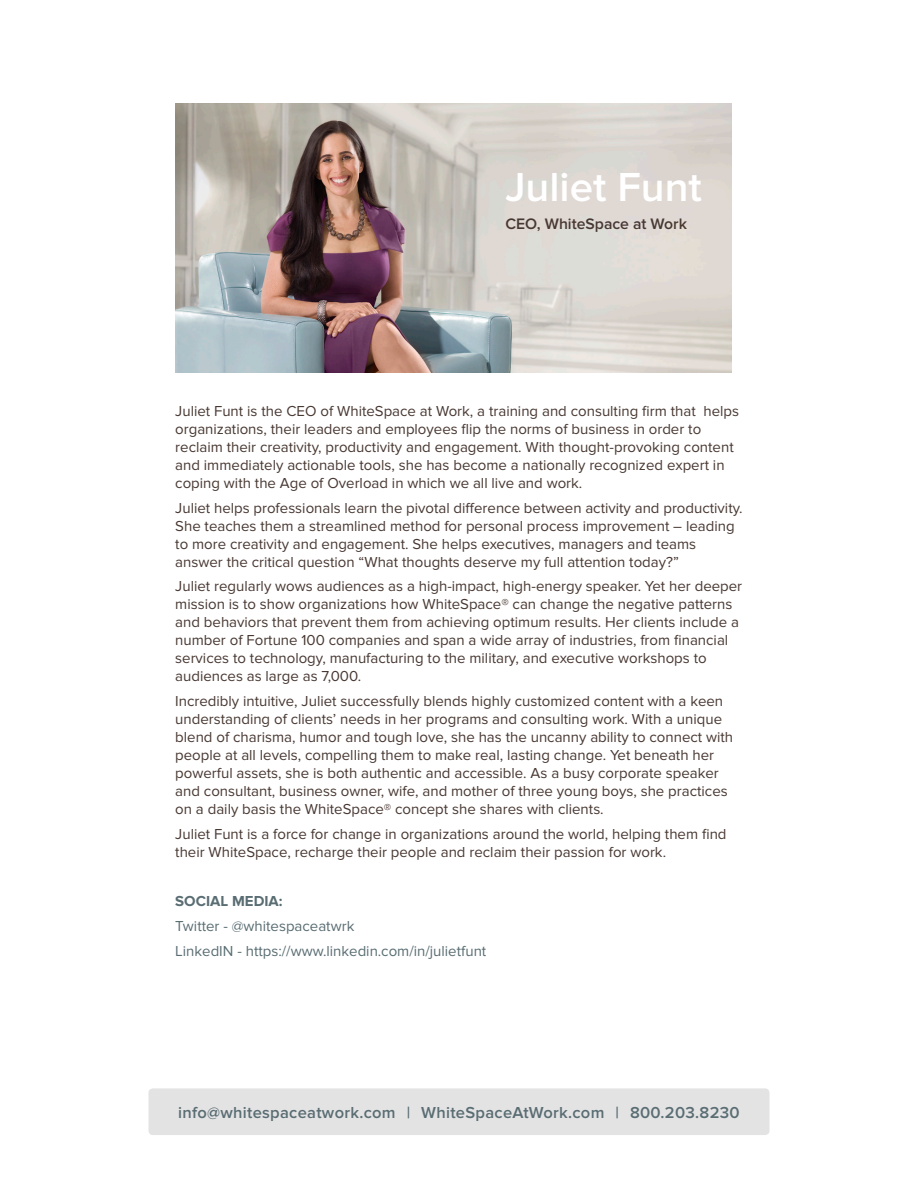
<style>
.page{position:relative;width:918px;height:1188px;background:#fff}
.page>*{position:absolute;margin:0;border:0;box-sizing:border-box;transform-origin:0 0}
.t1{font:600 42px "Proxima Nova";color:#fff}
.t2{font:600 16.5px "Proxima Nova";color:#596d73}
.t3{font:600 16.5px "Proxima Nova";letter-spacing:.02em;color:#596d73}
.t4{font:600 15.75px "Proxima Nova";color:#483832}
.t5{font:15px/18px "Proxima Nova";color:#483832}
.t6{font:15px/24.8px "Proxima Nova";color:#596d73}
.t7{font:700 15px "Proxima Nova";color:#596d73}
</style>
<div class="page">
<img style="left:175px;top:104px;width:557px;height:268px">
<div style="left:148px;top:1088px;width:621px;height:47px;background:#e4e3e4;border-radius:4px"></div>
<h1 class="t1" style="left:505px;top:162px;width:198px">Juliet Funt</h1>
<p class="t4" style="left:505px;top:214px;width:183px">CEO, WhiteSpace at Work</p>
<p class="t5" style="left:175px;top:402px;width:565px">Juliet Funt is the CEO of WhiteSpace at Work, a training and consulting firm that helps organizations, their leaders and employees flip the norms of business in order to reclaim their creativity, productivity and engagement. With thought-provoking content and immediately actionable tools, she has become a nationally recognized expert in coping with the Age of Overload in which we all live and work.</p>
<p class="t5" style="left:175px;top:499px;width:569px">Juliet helps professionals learn the pivotal difference between activity and productivity.<br>She teaches them a streamlined method for personal process improvement – leading to more creativity and engagement. She helps executives, managers and teams answer the critical question “What thoughts deserve my full attention today?”</p>
<p class="t5" style="left:175px;top:578px;width:568px">Juliet regularly wows audiences as a high-impact, high-energy speaker. Yet her deeper mission is to show organizations how WhiteSpace® can change the negative patterns and behaviors that prevent them from achieving optimum results. Her clients include a number of Fortune 100 companies and span a wide array of industries, from financial services to technology, manufacturing to the military, and executive workshops to audiences as large as 7,000.</p>
<p class="t5" style="left:175px;top:692px;width:559px">Incredibly intuitive, Juliet successfully blends highly customized content with a keen understanding of clients’ needs in her programs and consulting work. With a unique blend of charisma, humor and tough love, she has the uncanny ability to connect with people at all levels, compelling them to make real, lasting change. Yet beneath her powerful assets, she is both authentic and accessible. As a busy corporate speaker and consultant, business owner, wife, and mother of three young boys, she practices on a daily basis the WhiteSpace® concept she shares with clients.</p>
<p class="t5" style="left:175px;top:825px;width:553px">Juliet Funt is a force for change in organizations around the world, helping them find their WhiteSpace, recharge their people and reclaim their passion for work.</p>
<p class="t7" style="left:175px;top:893px;width:109px">SOCIAL MEDIA:</p>
<p class="t6" style="left:175px;top:914px;width:313px">Twitter - @whitespaceatwrk<br>LinkedIN - https://www.linkedin.com/in/julietfunt</p>
<p class="t3" style="left:178px;top:1103px;width:182px">info@whitespaceatwork</p>
<p class="t3" style="left:456px;top:1103px;width:285px">eSpaceAtWork.com | 800.203.8230</p>
<p class="t2" style="left:186px;top:1103px;width:547px">info@whitespaceatwork.com | WhiteSpaceAtWork.com | 800.203.8230</p>
</div>
